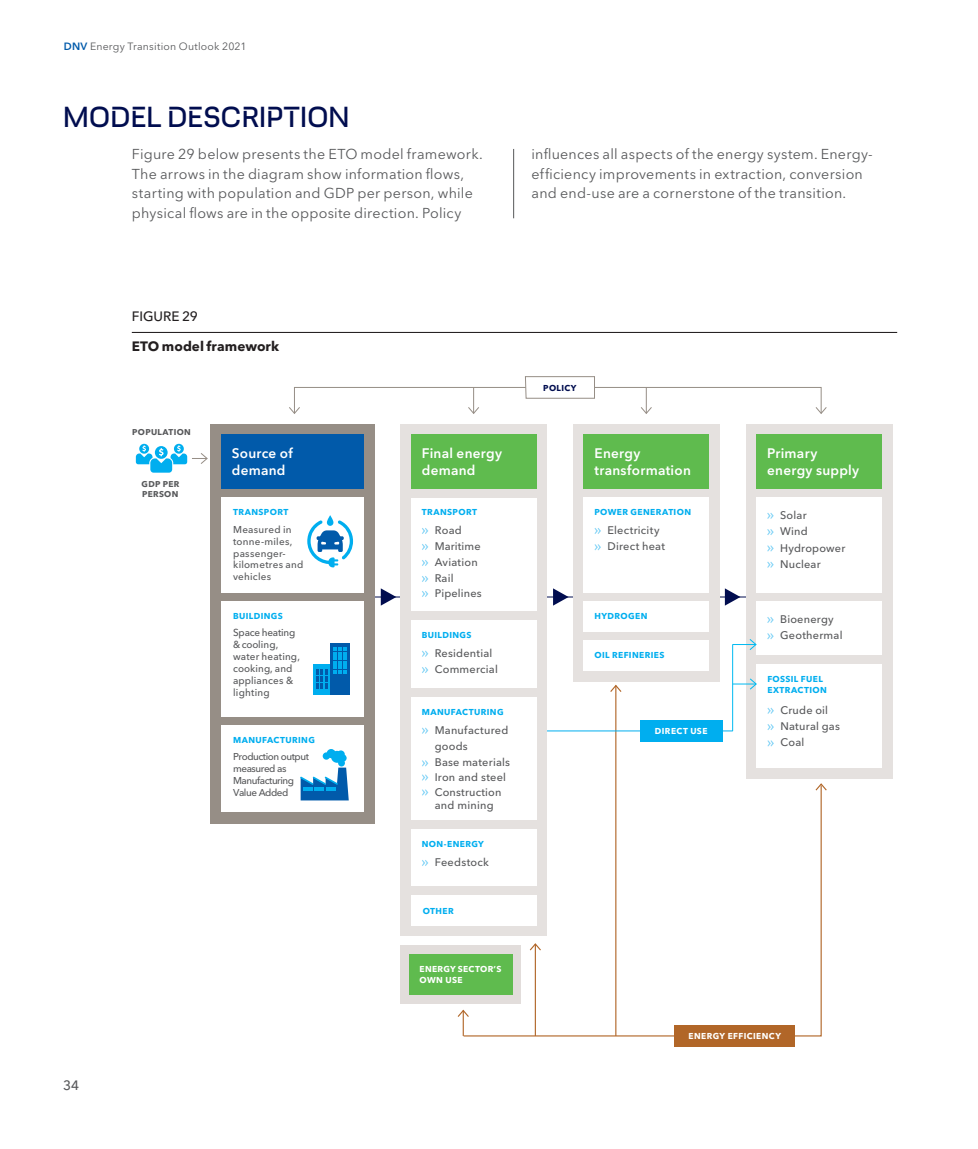
<style>
.page{position:relative;width:978px;height:1149px;background:#fff}
.page>*{position:absolute;margin:0;border:0;box-sizing:border-box;transform-origin:0 0}
.t1{font:500 27px "DNV Display";letter-spacing:.01em;color:#010d4f}
.t2{font:14.25px/19.8px "Avenir Next LT Pro";letter-spacing:.02em;color:#57585a}
.t3{font:600 13.65px/16.8px "Avenir Next LT Pro";letter-spacing:.02em;color:#fff}
.t4{font:700 13.5px "Avenir Next LT Pro";letter-spacing:.005em;color:#231f20}
.t5{font:500 13.5px "Avenir Next LT Pro";color:#231f20}
.t6{font:500 13.5px "Avenir Next LT Pro";color:#57585a}
.t7{font:500 10.95px/16.4px "Avenir Next LT Pro";letter-spacing:.02em;color:#57585a}
.t8{font:10.5px "Avenir Next LT Pro";letter-spacing:.02em;color:#57585a}
.t9{font:500 10.05px/11.9px "Avenir Next LT Pro";letter-spacing:.01em;color:#57585a}
.t10{font:500 9.9px/11.9px "Avenir Next LT Pro";letter-spacing:.025em;color:#57585a}
.t11{font:500 9.9px/11.9px "Avenir Next LT Pro";letter-spacing:-.045em;color:#57585a}
.t12{font:700 8.55px/10.9px "Avenir Next LT Pro";letter-spacing:.045em;color:#00aeef}
.t13{font:700 8.55px/11.4px "Avenir Next LT Pro";letter-spacing:.045em;color:#fff}
.t14{font:700 8.55px "Avenir Next LT Pro";letter-spacing:.045em;color:#010d4f}
.t15{font:700 8.4px/9.1px "Avenir Next LT Pro";letter-spacing:.04em;color:#57585a}
.s1{font-weight:600;color:#015aaa}
</style>
<div class="page">
<hr style="left:513px;top:149px;width:1px;height:69px;background:#57585a">
<hr style="left:132px;top:332px;width:765px;height:1px;background:#231f20">
<hr style="left:361px;top:596px;width:389px;height:1px;background:#010d4f">
<div style="left:573px;top:424px;width:147px;height:257px;background:#e5e1df"></div>
<div style="left:400px;top:424px;width:147px;height:511px;background:#e5e1df"></div>
<div style="left:746px;top:424px;width:146px;height:354px;background:#e5e1df"></div>
<div style="left:210px;top:424px;width:164px;height:399px;background:#968e86"></div>
<div style="left:400px;top:945px;width:121px;height:58px;background:#e2dddb"></div>
<div style="left:409px;top:954px;width:103px;height:40px;background:#5fbb4e"></div>
<div style="left:584px;top:497px;width:125px;height:95px;background:#fff"></div>
<div style="left:584px;top:601px;width:125px;height:30px;background:#fff"></div>
<div style="left:584px;top:640px;width:125px;height:30px;background:#fff"></div>
<div style="left:584px;top:435px;width:125px;height:54px;background:#5fbb4e"></div>
<svg style="left:594px;top:528px;width:7px;height:6px"></svg>
<svg style="left:594px;top:544px;width:7px;height:6px"></svg>
<div style="left:412px;top:895px;width:125px;height:30px;background:#fff"></div>
<div style="left:411px;top:497px;width:125px;height:113px;background:#fff"></div>
<div style="left:411px;top:435px;width:125px;height:54px;background:#5fbb4e"></div>
<div style="left:411px;top:620px;width:125px;height:67px;background:#fff"></div>
<div style="left:411px;top:697px;width:125px;height:122px;background:#fff"></div>
<div style="left:411px;top:829px;width:125px;height:56px;background:#fff"></div>
<svg style="left:422px;top:528px;width:6px;height:6px"></svg>
<svg style="left:422px;top:544px;width:6px;height:6px"></svg>
<svg style="left:422px;top:560px;width:6px;height:6px"></svg>
<svg style="left:422px;top:576px;width:6px;height:6px"></svg>
<svg style="left:422px;top:591px;width:6px;height:6px"></svg>
<svg style="left:422px;top:650px;width:6px;height:6px"></svg>
<svg style="left:422px;top:667px;width:6px;height:6px"></svg>
<svg style="left:422px;top:727px;width:6px;height:6px"></svg>
<svg style="left:422px;top:760px;width:6px;height:6px"></svg>
<svg style="left:422px;top:774px;width:6px;height:6px"></svg>
<svg style="left:422px;top:789px;width:6px;height:6px"></svg>
<svg style="left:422px;top:860px;width:6px;height:5px"></svg>
<div style="left:756px;top:497px;width:126px;height:95px;background:#fff"></div>
<div style="left:756px;top:601px;width:126px;height:54px;background:#fff"></div>
<div style="left:756px;top:435px;width:126px;height:54px;background:#5fbb4e"></div>
<div style="left:757px;top:664px;width:125px;height:103px;background:#fff"></div>
<svg style="left:767px;top:513px;width:7px;height:5px"></svg>
<svg style="left:767px;top:529px;width:7px;height:6px"></svg>
<svg style="left:767px;top:545px;width:7px;height:6px"></svg>
<svg style="left:767px;top:561px;width:7px;height:6px"></svg>
<svg style="left:767px;top:617px;width:7px;height:5px"></svg>
<svg style="left:767px;top:633px;width:7px;height:6px"></svg>
<svg style="left:767px;top:707px;width:7px;height:6px"></svg>
<svg style="left:767px;top:724px;width:7px;height:6px"></svg>
<svg style="left:767px;top:740px;width:7px;height:6px"></svg>
<div style="left:221px;top:435px;width:143px;height:54px;background:#015aaa"></div>
<div style="left:221px;top:497px;width:143px;height:95px;background:#fff"></div>
<div style="left:221px;top:601px;width:143px;height:115px;background:#fff"></div>
<div style="left:313px;top:664px;width:18px;height:30px;background:#00aeef"></div>
<svg style="left:316px;top:669px;width:12px;height:19px"></svg>
<div style="left:331px;top:643px;width:19px;height:51px;background:#015aaa"></div>
<svg style="left:334px;top:647px;width:12px;height:26px"></svg>
<div style="left:294px;top:387px;width:527px;height:26px;border:1px solid #968e86"></div>
<svg style="left:462px;top:784px;width:360px;height:252px"></svg>
<hr style="left:535px;top:943px;width:1px;height:92px;background:#b16628">
<hr style="left:615px;top:685px;width:1px;height:350px;background:#b16628">
<svg style="left:733px;top:678px;width:24px;height:11px"></svg>
<svg style="left:733px;top:639px;width:24px;height:11px"></svg>
<svg style="left:468px;top:387px;width:11px;height:27px"></svg>
<svg style="left:457px;top:1008px;width:13px;height:27px"></svg>
<svg style="left:529px;top:941px;width:13px;height:10px"></svg>
<svg style="left:289px;top:406px;width:11px;height:8px"></svg>
<svg style="left:641px;top:387px;width:11px;height:27px"></svg>
<svg style="left:610px;top:684px;width:12px;height:9px"></svg>
<svg style="left:815px;top:406px;width:12px;height:8px"></svg>
<svg style="left:814px;top:783px;width:13px;height:8px"></svg>
<hr style="left:547px;top:730px;width:186px;height:1px;background:#00aeef">
<svg style="left:381px;top:588px;width:15px;height:17px"></svg>
<svg style="left:553px;top:588px;width:16px;height:17px"></svg>
<svg style="left:725px;top:588px;width:15px;height:17px"></svg>
<svg style="left:525px;top:376px;width:70px;height:22px"></svg>
<hr style="left:732px;top:644px;width:1px;height:86px;background:#00baf1">
<div style="left:640px;top:720px;width:82px;height:21px;background:#00aeef"></div>
<svg style="left:136px;top:443px;width:72px;height:29px"></svg>
<svg style="left:307px;top:520px;width:46px;height:47px"></svg>
<svg style="left:327px;top:515px;width:6px;height:10px"></svg>
<div style="left:674px;top:1024px;width:121px;height:22px;background:#b16628"></div>
<div style="left:221px;top:725px;width:143px;height:86px;background:#fff"></div>
<svg style="left:300px;top:749px;width:49px;height:51px"></svg>
<p class="t8" style="left:64px;top:41px;width:184px"><span class="s1">DNV</span> Energy Transition Outlook 2021</p>
<h1 class="t1" style="left:63px;top:98px;width:288px">MODEL DESCRIPTION</h1>
<p class="t2" style="left:132px;top:144px;width:352px">Figure 29 below presents the ETO model framework.<br>The arrows in the diagram show information flows, starting with population and GDP per person, while physical flows are in the opposite direction. Policy</p>
<p class="t2" style="left:531px;top:144px;width:343px">influences all aspects of the energy system. Energy&shy;efficiency improvements in extraction, conversion and end-use are a cornerstone of the transition.</p>
<p class="t5" style="left:132px;top:307px;width:68px">FIGURE 29</p>
<p class="t4" style="left:132px;top:338px;width:149px">ETO model framework</p>
<p class="t15" style="left:132px;top:427px;width:60px">POPULATION</p>
<p class="t15" style="left:142px;top:479px;width:39px">GDP PER<br>PERSON</p>
<p class="t3" style="left:232px;top:444px;width:63px">Source of demand</p>
<p class="t12" style="left:233px;top:506px;width:57px">TRANSPORT</p>
<p class="t10" style="left:233px;top:523px;width:72px">Measured in tonne-miles, passenger&shy;kilometres and vehicles</p>
<p class="t12" style="left:233px;top:610px;width:51px">BUILDINGS</p>
<p class="t9" style="left:233px;top:626px;width:68px">Space heating &amp; cooling, water heating, cooking, and appliances &amp; lighting</p>
<p class="t12" style="left:233px;top:734px;width:83px">MANUFACTURING</p>
<p class="t11" style="left:233px;top:750px;width:77px">Production output measured as<br>Manufacturing<br>Value Added</p>
<p class="t6" style="left:63px;top:1077px;width:18px">34</p>
<p class="t3" style="left:422px;top:444px;width:82px">Final energy demand</p>
<p class="t12" style="left:422px;top:506px;width:57px">TRANSPORT</p>
<p class="t7" style="left:435px;top:522px;width:49px;line-height:15.8px">Road<br>Maritime<br>Aviation<br>Rail<br>Pipelines</p>
<p class="t12" style="left:422px;top:629px;width:51px">BUILDINGS</p>
<p class="t7" style="left:435px;top:644px;width:65px">Residential<br>Commercial</p>
<p class="t12" style="left:422px;top:706px;width:83px">MANUFACTURING</p>
<p class="t7" style="left:435px;top:721px;width:77px">Manufactured goods<br>Base materials</p>
<p class="t7" style="left:435px;top:769px;width:73px;line-height:14.9px">Iron and steel<br>Construction</p>
<p class="t7" style="left:435px;top:796px;width:60px">and mining</p>
<p class="t12" style="left:422px;top:838px;width:64px">NON-ENERGY</p>
<p class="t7" style="left:435px;top:853px;width:56px">Feedstock</p>
<p class="t12" style="left:423px;top:905px;width:33px">OTHER</p>
<p class="t13" style="left:420px;top:962px;width:83px">ENERGY SECTOR’S<br>OWN USE</p>
<p class="t14" style="left:543px;top:382px;width:35px">POLICY</p>
<p class="t3" style="left:594px;top:444px;width:98px">Energy transformation</p>
<p class="t12" style="left:594px;top:506px;width:98px">POWER GENERATION</p>
<p class="t7" style="left:607px;top:522px;width:59px">Electricity<br>Direct heat</p>
<p class="t12" style="left:594px;top:610px;width:54px">HYDROGEN</p>
<p class="t12" style="left:594px;top:649px;width:72px">OIL REFINERIES</p>
<p class="t13" style="left:655px;top:725px;width:54px">DIRECT USE</p>
<p class="t3" style="left:767px;top:444px;width:93px">Primary energy supply</p>
<p class="t7" style="left:780px;top:506px;width:67px">Solar<br>Wind<br>Hydropower<br>Nuclear</p>
<p class="t7" style="left:780px;top:610px;width:64px">Bioenergy<br>Geothermal</p>
<p class="t12" style="left:767px;top:673px;width:61px">FOSSIL FUEL<br>EXTRACTION</p>
<p class="t7" style="left:780px;top:701px;width:61px">Crude oil<br>Natural gas<br>Coal</p>
<p class="t13" style="left:689px;top:1030px;width:94px">ENERGY EFFICIENCY</p>
</div>
